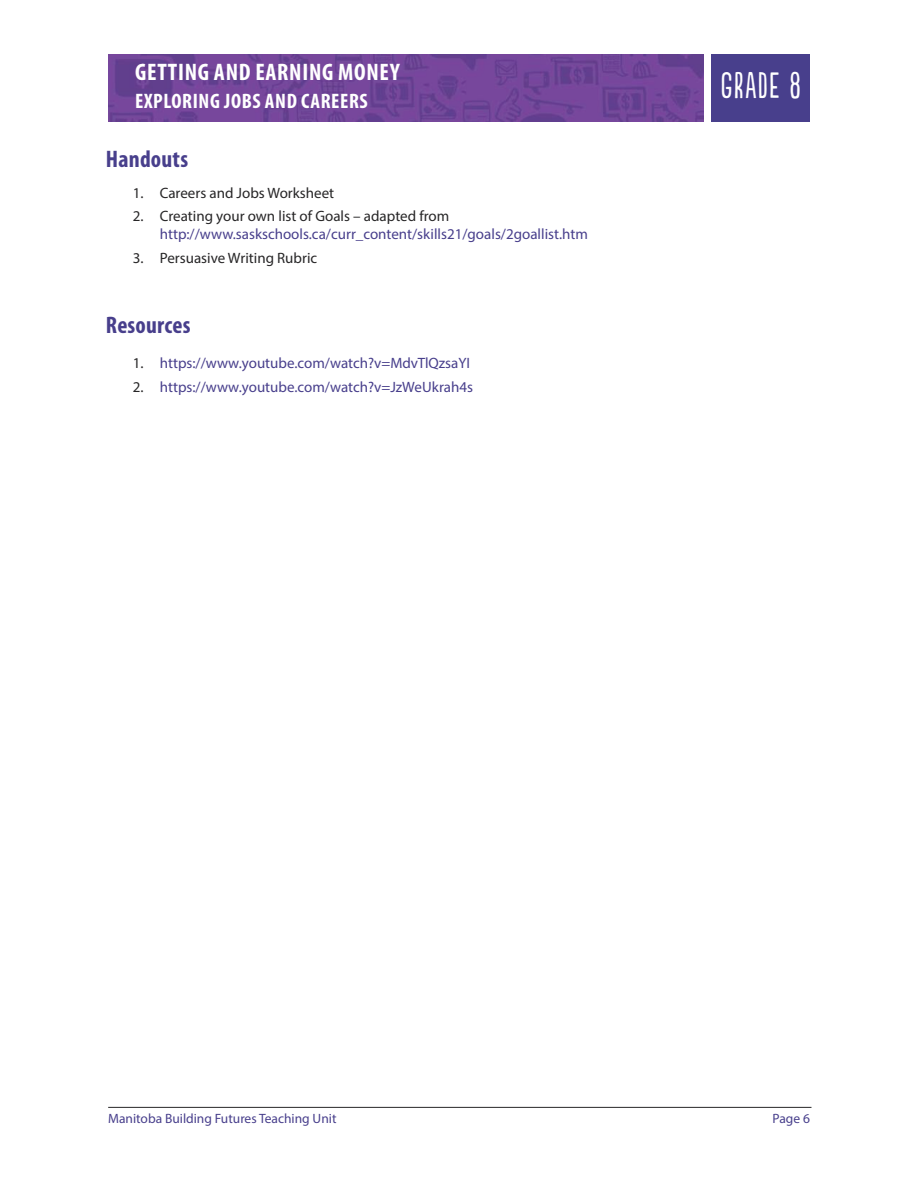
<style>
.page{position:relative;width:918px;height:1188px;background:#fff}
.page>*{position:absolute;margin:0;border:0;box-sizing:border-box;transform-origin:0 0}
.t1{font:34.5px "Populaire";letter-spacing:.05em;color:#fff}
.t2{font:700 condensed 24px "Myriad Pro";letter-spacing:.03em;color:#fff}
.t3{font:700 condensed 24px "Myriad Pro";letter-spacing:.01em;color:#483f8c}
.t4{font:700 condensed 21px "Myriad Pro";letter-spacing:.03em;color:#fff}
.t5{font:15px "Myriad Pro";color:#483f8c}
.t6{font:15px "Myriad Pro";color:#272627}
.t7{font:13.5px "Myriad Pro";color:#483f8c}
.s1{color:#272627}
</style>
<div class="page">
<hr style="left:108px;top:1107px;width:703px;height:1px;background:#272627">
<div style="left:711px;top:54px;width:99px;height:68px;background:#483f8c"></div>
<img style="left:108px;top:54px;width:596px;height:67px">
<h2 class="t2" style="left:135px;top:63px;width:266px">GETTING AND EARNING MONEY</h2>
<h3 class="t4" style="left:135px;top:94px;width:234px">EXPLORING JOBS AND CAREERS</h3>
<h2 class="t3" style="left:106px;top:150px;width:84px">Handouts</h2>
<p class="t6" style="left:133px;top:187px;width:203px">1. Careers and Jobs Worksheet</p>
<p class="t6" style="left:133px;top:211px;width:318px">2. Creating your own list of Goals – adapted from</p>
<p class="t5" style="left:160px;top:228px;width:430px">http://www.saskschools.ca/curr_content/skills21/goals/2goallist.htm</p>
<p class="t6" style="left:133px;top:252px;width:186px">3. Persuasive Writing Rubric</p>
<h2 class="t3" style="left:106px;top:316px;width:86px">Resources</h2>
<p class="t5" style="left:133px;top:358px;width:339px"><span class="s1">1.</span> https://www.youtube.com/watch?v=MdvTlQzsaYI</p>
<p class="t5" style="left:133px;top:382px;width:342px"><span class="s1">2.</span> https://www.youtube.com/watch?v=JzWeUkrah4s</p>
<h1 class="t1" style="left:721px;top:66px;width:81px">GRADE 8</h1>
<p class="t7" style="left:108px;top:1114px;width:230px">Manitoba Building Futures Teaching Unit</p>
<p class="t7" style="left:773px;top:1114px;width:39px">Page 6</p>
</div>
